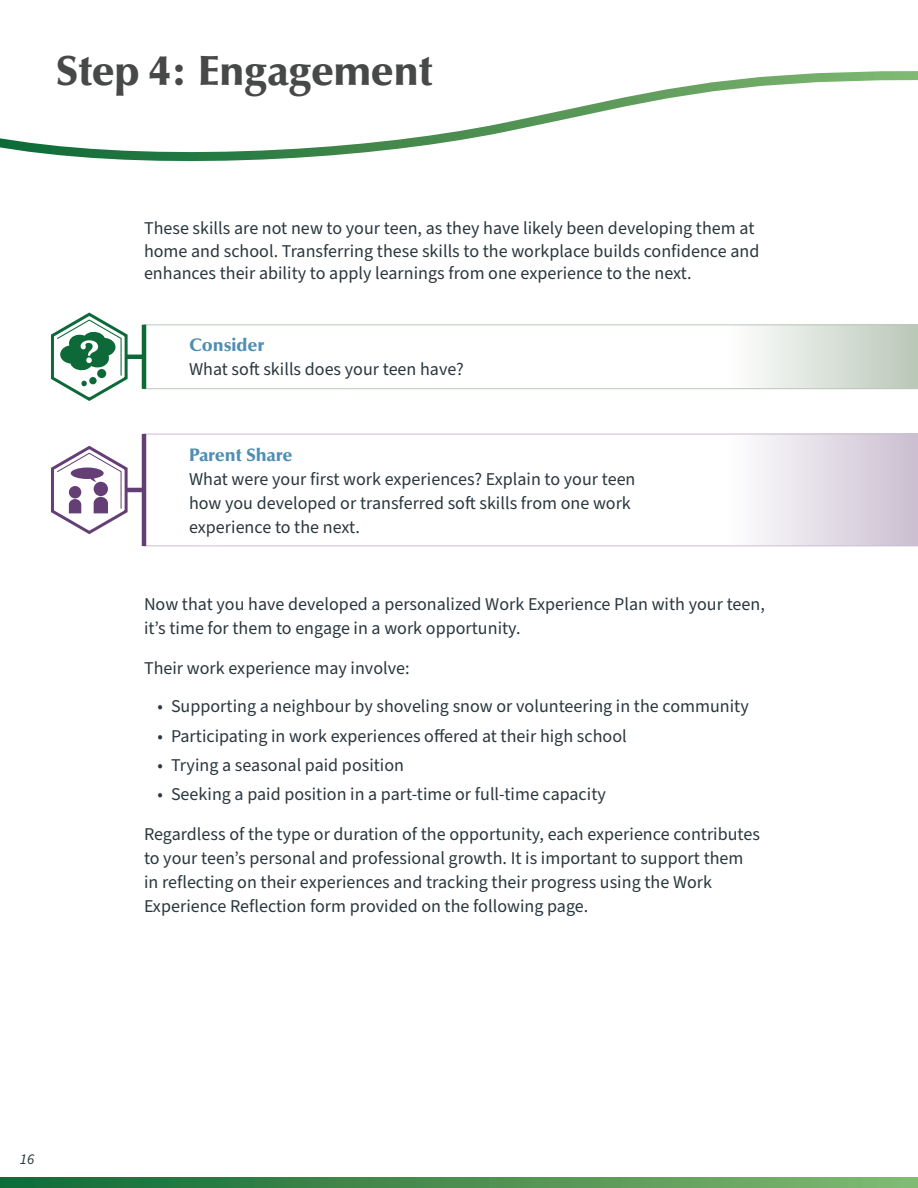
<style>
.page{position:relative;width:918px;height:1188px;background:#fff}
.page>*{position:absolute;margin:0;border:0;box-sizing:border-box;transform-origin:0 0}
.Page_Title_-_Left{font:900 42px "Optima LT Std";letter-spacing:-.01em;color:#474848}
.Body_Copy{font:18px/24px "Source Sans Pro";color:#2a373d}
.t1{font:italic 15px "Source Sans Pro";color:#2a373d}
.s1{font-family:"Optima LT Std";font-weight:900;color:#4f8eb3}
</style>
<div class="page">
<svg style="left:0;top:71px;width:918px;height:91px"></svg>
<svg style="left:0;top:1178px;width:918px;height:10px;background:#4a9052"></svg>
<div style="left:729px;top:434px;width:189px;height:112px;background:linear-gradient(to right,#fefefe,#cabed0)"></div>
<div style="left:144px;top:325px;width:774px;height:64px;border:1px solid #bac8b8"></div>
<div style="left:729px;top:325px;width:189px;height:64px;background:linear-gradient(to right,#fefefe,#bac8b8)"></div>
<hr style="left:142px;top:436px;width:4px;height:108px;background:#643f76">
<hr style="left:142px;top:327px;width:4px;height:60px;background:#0d6a38">
<hr style="left:113px;top:488px;width:31px;height:4px;background:#643f76">
<hr style="left:113px;top:355px;width:31px;height:4px;background:#0d6a38">
<div style="left:176px;top:324px;width:301px;height:69px;background:#fff"></div>
<svg style="left:51px;top:445px;width:79px;height:90px"></svg>
<svg style="left:51px;top:312px;width:79px;height:89px"></svg>
<p class="Page_Title_-_Left" style="left:56px;top:46px;width:379px">Step 4: Engagement</p>
<p class="Body_Copy" style="left:144px;top:218px;width:617px;line-height:22.5px">These skills are not new to your teen, as they have likely been developing them at home and school. Transferring these skills to the workplace builds confidence and enhances their ability to apply learnings from one experience to the next.</p>
<p class="Body_Copy" style="left:189px;top:334px;width:276px"><span class="s1">Consider<br></span>What soft skills does your teen have?</p>
<p class="Body_Copy" style="left:189px;top:443px;width:448px"><span class="s1">Parent Share<br></span>What were your first work experiences? Explain to your teen how you developed or transferred soft skills from one work experience to the next.</p>
<p class="Body_Copy" style="left:144px;top:592px;width:622px">Now that you have developed a personalized Work Experience Plan with your teen, it’s time for them to engage in a work opportunity.</p>
<p class="Body_Copy" style="left:144px;top:656px;width:267px">Their work experience may involve:</p>
<p class="Body_Copy" style="left:158px;top:695px;width:593px">• Supporting a neighbour by shoveling snow or volunteering in the community</p>
<p class="Body_Copy" style="left:158px;top:724px;width:471px">• Participating in work experiences offered at their high school</p>
<p class="Body_Copy" style="left:158px;top:754px;width:248px">• Trying a seasonal paid position</p>
<p class="Body_Copy" style="left:158px;top:783px;width:450px">• Seeking a paid position in a part-time or full-time capacity</p>
<p class="Body_Copy" style="left:144px;top:823px;width:618px">Regardless of the type or duration of the opportunity, each experience contributes to your teen’s personal and professional growth. It is important to support them in reflecting on their experiences and tracking their progress using the Work Experience Reflection form provided on the following page.</p>
<p class="t1" style="left:20px;top:1149px;width:16px">16</p>
</div>
